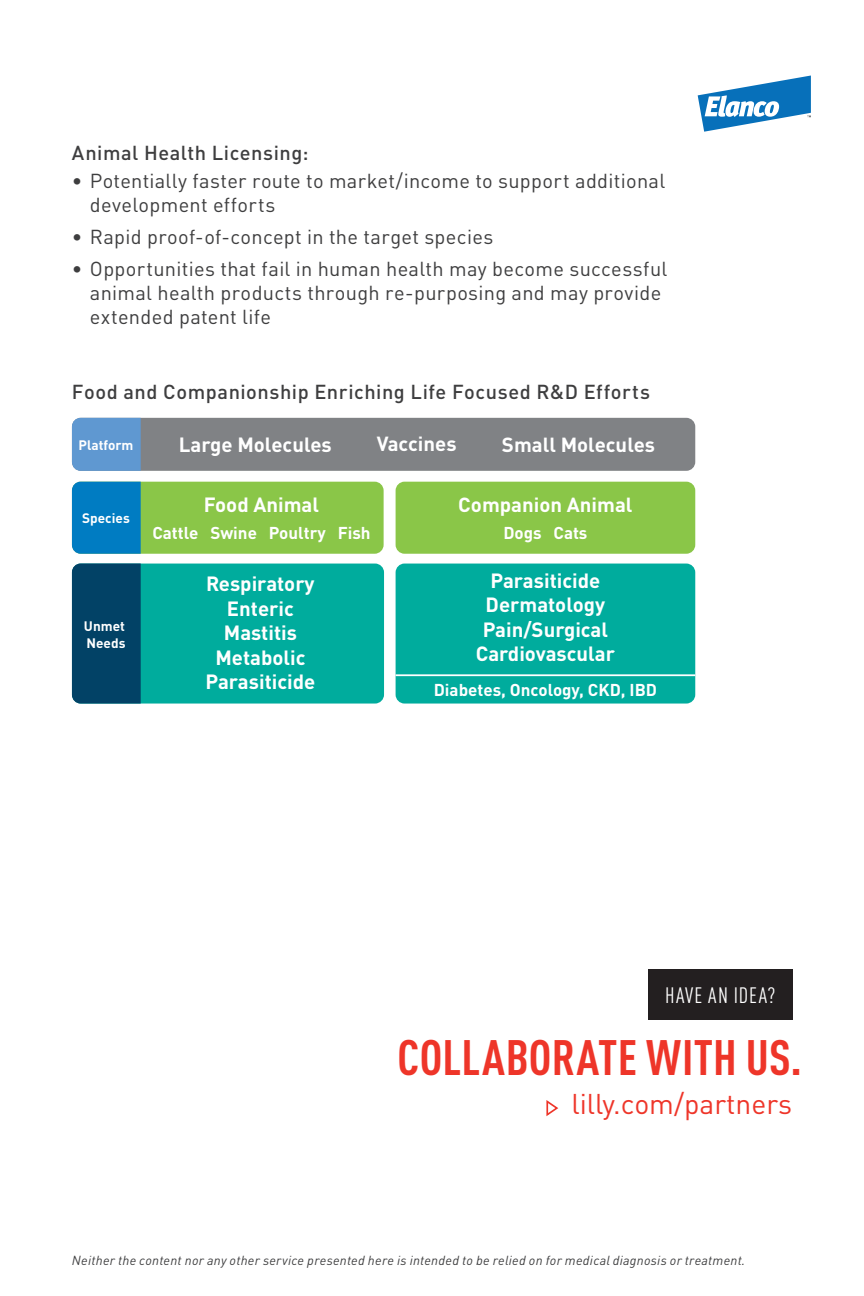
<style>
.page{position:relative;width:864px;height:1296px;background:#fff}
.page>*{position:absolute;margin:0;border:0;box-sizing:border-box;transform-origin:0 0}
.t1{font:700 condensed 49px "DINOT";letter-spacing:.005em;color:#ee3529}
.t2{font:28.2px "DINOT";color:#ee3529}
.t3{font:condensed 22px "DINOT";letter-spacing:.06em;color:#fff}
.t4{font:700 20.4px/24.4px "DINOT";color:#fff;text-align:center}
.t5{font:700 20.2px "DINOT";color:#fff}
.t6{font:20px/24px "DINOT";letter-spacing:.015em;color:#3e3e3f}
.t7{font:500 20px "DINOT";letter-spacing:.025em;color:#3e3e3f}
.t8{font:700 17px "DINOT";color:#fff}
.t9{font:700 13.6px/16.2px "DINOT";color:#fff}
.t10{font:italic 13px "DINOT";letter-spacing:.02em;color:#3e3e3f}
</style>
<div class="page">
<svg style="left:546px;top:1100px;width:13px;height:17px"></svg>
<div style="left:648px;top:970px;width:144px;height:50px;background:#231f20"></div>
<svg style="left:698px;top:76px;width:113px;height:56px"></svg>
<div style="left:396px;top:564px;width:299px;height:139px;background:#00ac9d;border-radius:9px"></div>
<div style="left:396px;top:482px;width:299px;height:72px;background:#8ac648;border-radius:9px"></div>
<div style="left:72px;top:418px;width:623px;height:53px;background:#808285;border-radius:9px"></div>
<div style="left:72px;top:418px;width:69px;height:53px;background:#5f98d1"></div>
<div style="left:72px;top:564px;width:312px;height:139px;background:#00ac9d;border-radius:9px"></div>
<div style="left:72px;top:482px;width:312px;height:72px;background:#8ac648;border-radius:9px"></div>
<div style="left:72px;top:482px;width:69px;height:72px;background:#007cc2"></div>
<div style="left:72px;top:563px;width:69px;height:140px;background:#024266"></div>
<hr style="left:396px;top:674px;width:299px;height:2px;background:#fff">
<p class="t7" style="left:72px;top:140px;width:238px">Animal Health Licensing:</p>
<p class="t6" style="left:90px;top:168px;width:577px;text-indent:-18px">• Potentially faster route to market/income to support additional development efforts</p>
<p class="t6" style="left:72px;top:224px;width:423px">• Rapid proof-of-concept in the target species</p>
<p class="t6" style="left:90px;top:256px;width:579px;text-indent:-18px">• Opportunities that fail in human health may become successful animal health products through re-purposing and may provide extended patent life</p>
<p class="t7" style="left:72px;top:379px;width:580px">Food and Companionship Enriching Life Focused R&amp;D Efforts</p>
<p class="t4" style="left:179px;top:432px;width:154px">Large Molecules</p>
<p class="t5" style="left:377px;top:431px;width:81px">Vaccines</p>
<p class="t5" style="left:502px;top:431px;width:155px">Small Molecules</p>
<p class="t9" style="left:79px;top:436px;width:56px">Platform</p>
<p class="t9" style="left:82px;top:510px;width:49px">Species</p>
<p class="t9" style="left:84px;top:618px;width:43px">Unmet<br>Needs</p>
<p class="t4" style="left:204px;top:492px;width:117px">Food Animal</p>
<p class="t8" style="left:152px;top:521px;width:220px">Cattle Swine Poultry Fish</p>
<p class="t4" style="left:205px;top:571px;width:111px">Respiratory<br>Enteric<br>Mastitis<br>Metabolic<br>Parasiticide</p>
<p class="t5" style="left:458px;top:491px;width:176px">Companion Animal</p>
<p class="t8" style="left:503px;top:521px;width:86px">Dogs Cats</p>
<p class="t4" style="left:476px;top:568px;width:141px">Parasiticide<br>Dermatology<br>Pain/Surgical<br>Cardiovascular</p>
<p class="t8" style="left:434px;top:679px;width:225px">Diabetes, Oncology, CKD, IBD</p>
<p class="t3" style="left:665px;top:982px;width:112px">HAVE AN IDEA?</p>
<h1 class="t1" style="left:397px;top:1028px;width:406px">COLLABORATE WITH US.</h1>
<h2 class="t2" style="left:571px;top:1086px;width:222px">lilly.com/partners</h2>
<p class="t10" style="left:72px;top:1252px;width:675px">Neither the content nor any other service presented here is intended to be relied on for medical diagnosis or treatment.</p>
</div>
